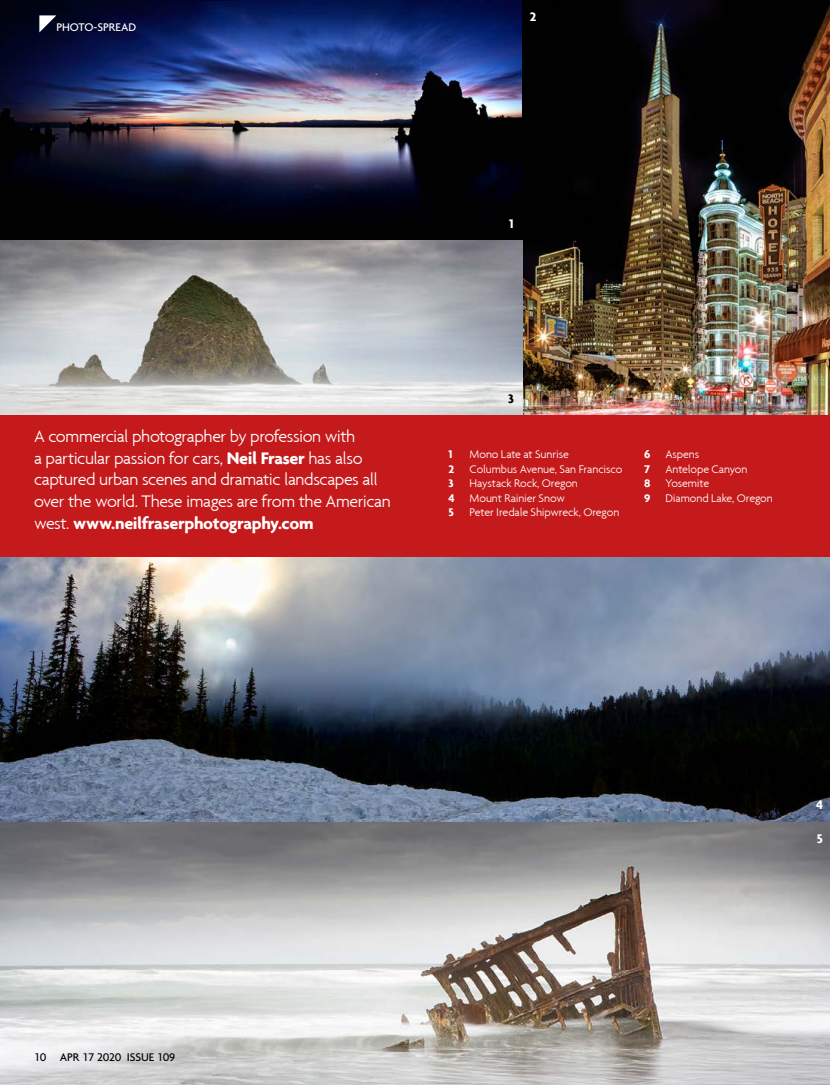
<style>
.page{position:relative;width:830px;height:1085px;background:#fff}
.page>*{position:absolute;margin:0;border:0;box-sizing:border-box;transform-origin:0 0}
.t1{font:300 18px/21.6px "Agenda";letter-spacing:-.025em;color:#fff}
.t2{font:700 13.5px "Agenda";color:#fff}
.t3{font:700 13.5px "Agenda";color:#000}
.t4{font:300 12px/14.4px "Agenda";letter-spacing:-.01em;color:#fff}
.t5{font:500 12px "Agenda";color:#000}
.t6{font:500 12px "Agenda";color:#fff}
.t7{font:700 12px "Agenda";color:#fff}
.s1{font-weight:700}
</style>
<div class="page">
<img style="left:0;top:557px;width:829px;height:527px">
<img style="left:0;top:0;width:829px;height:414px">
<div style="left:0;top:414px;width:829px;height:143px;background:#c41a1c"></div>
<svg style="left:39px;top:15px;width:17px;height:17px"></svg>
<p class="t6" style="left:56px;top:19px;width:81px">PHOTO-SPREAD</p>
<p class="t2" style="left:529px;top:8px;width:8px">2</p>
<p class="t2" style="left:509px;top:216px;width:6px">1</p>
<p class="t1" style="left:34px;top:425px;width:358px">A commercial photographer by profession with<br>a particular passion for cars, <span class="s1">Neil Fraser</span> has also captured urban scenes and dramatic landscapes all over the world. These images are from the American west. <span class="s1">www.neilfraserphotography.com</span></p>
<p class="t3" style="left:508px;top:390px;width:7px">3</p>
<p class="t7" style="left:448px;top:447px;width:6px">1</p>
<p class="t4" style="left:469px;top:447px;width:101px">Mono Late at Sunrise</p>
<p class="t7" style="left:448px;top:461px;width:7px">2</p>
<p class="t4" style="left:469px;top:461px;width:154px">Columbus Avenue, San Francisco</p>
<p class="t7" style="left:448px;top:476px;width:7px">3</p>
<p class="t4" style="left:469px;top:476px;width:110px">Haystack Rock, Oregon</p>
<p class="t7" style="left:448px;top:490px;width:8px">4</p>
<p class="t4" style="left:469px;top:490px;width:97px">Mount Rainier Snow</p>
<p class="t7" style="left:448px;top:504px;width:7px">5</p>
<p class="t4" style="left:469px;top:504px;width:151px">Peter Iredale Shipwreck, Oregon</p>
<p class="t4" style="left:643px;top:447px;width:57px"><span class="s1">6</span> Aspens<br><span class="s1">7</span></p>
<p class="t4" style="left:643px;top:461px;width:130px;text-indent:21px">Antelope Canyon<br><span class="s1">8</span> Yosemite<br><span class="s1">9</span> Diamond Lake, Oregon</p>
<p class="t5" style="left:34px;top:1049px;width:143px">10 APR 17 2020 ISSUE 109</p>
<p class="t2" style="left:815px;top:796px;width:9px">4</p>
<p class="t2" style="left:816px;top:830px;width:8px">5</p>
</div>
